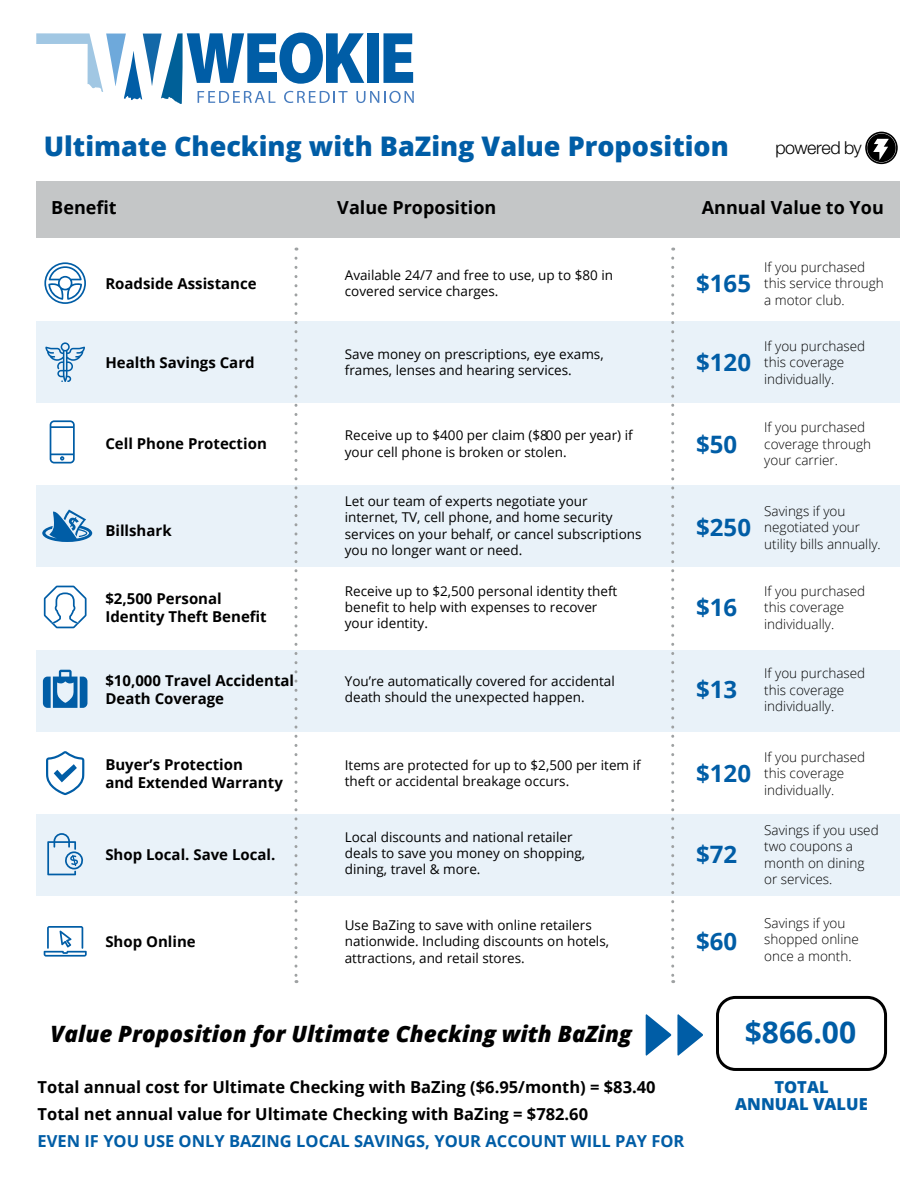
<style>
.page{position:relative;width:918px;height:1188px;background:#fff}
.page>*{position:absolute;margin:0;border:0;box-sizing:border-box;transform-origin:0 0}
.t1{font:700 30px "Open Sans";color:#005da6}
.t2{font:800 27px "Open Sans";color:#005da6}
.t3{font:700 24px "Open Sans";color:#005da6}
.t4{font:italic 800 22.5px "Open Sans";color:#000}
.t5{font:700 18px "Open Sans";color:#000}
.t6{font:300 17.85px "Helvetica Neue";letter-spacing:-.02em;color:#000}
.t7{font:700 16.5px/27px "Open Sans";color:#000}
.t8{font:700 16.5px "Open Sans";color:#005da6}
.t9{font:800 16.5px/16.5px "Open Sans";color:#005da6;text-align:center}
.t10{font:700 15px/18px "Open Sans";color:#000}
.t11{font:13.5px/16.2px "Open Sans";color:#000}
.t12{font:300 13.5px/16.5px "Open Sans";color:#000}
</style>
<div class="page">
<div style="left:36px;top:485px;width:864px;height:82px;background:#e9f2f9"></div>
<div style="left:36px;top:321px;width:864px;height:82px;background:#e9f2f9"></div>
<div style="left:36px;top:650px;width:864px;height:82px;background:#e9f2f9"></div>
<div style="left:36px;top:814px;width:864px;height:82px;background:#e9f2f9"></div>
<div style="left:36px;top:181px;width:864px;height:57px;background:#c4c6c7"></div>
<svg style="left:646px;top:1014px;width:25px;height:42px"></svg>
<svg style="left:677px;top:1014px;width:26px;height:42px"></svg>
<div style="left:716px;top:996px;width:171px;height:75px;border:3px solid #000;border-radius:18px"></div>
<svg style="left:865px;top:132px;width:33px;height:32px"></svg>
<svg style="left:44px;top:926px;width:43px;height:31px"></svg>
<svg style="left:47px;top:833px;width:36px;height:42px"></svg>
<svg style="left:50px;top:420px;width:25px;height:44px"></svg>
<svg style="left:44px;top:586px;width:43px;height:42px"></svg>
<svg style="left:44px;top:262px;width:42px;height:42px"></svg>
<svg style="left:43px;top:670px;width:44px;height:38px"></svg>
<svg style="left:46px;top:751px;width:38px;height:44px"></svg>
<svg style="left:45px;top:342px;width:40px;height:40px"></svg>
<svg style="left:294px;top:258px;width:3px;height:725px"></svg>
<svg style="left:671px;top:258px;width:3px;height:725px"></svg>
<svg style="left:42px;top:510px;width:50px;height:32px"></svg>
<svg style="left:36px;top:33px;width:378px;height:71px"></svg>
<h2 class="t2" style="left:44px;top:126px;width:687px">Ultimate Checking with BaZing Value Proposition</h2>
<h3 class="t6" style="left:775px;top:133px;width:88px">powered by</h3>
<h3 class="t5" style="left:51px;top:194px;width:67px">Benefit</h3>
<h3 class="t5" style="left:337px;top:194px;width:161px">Value Proposition</h3>
<h3 class="t5" style="left:702px;top:194px;width:183px">Annual Value to You</h3>
<p class="t10" style="left:105px;top:274px;width:153px">Roadside Assistance</p>
<p class="t11" style="left:345px;top:267px;width:270px">Available 24/7 and free to use, up to $80 in covered service charges.</p>
<h3 class="t3" style="left:696px;top:267px;width:56px">$165</h3>
<p class="t12" style="left:764px;top:258px;width:121px">If you purchased this service through a motor club.</p>
<p class="t10" style="left:105px;top:353px;width:151px">Health Savings Card</p>
<p class="t11" style="left:345px;top:346px;width:260px">Save money on prescriptions, eye exams, frames, lenses and hearing services.</p>
<h3 class="t3" style="left:696px;top:346px;width:56px">$120</h3>
<p class="t12" style="left:764px;top:337px;width:103px">If you purchased this coverage individually.</p>
<p class="t10" style="left:105px;top:434px;width:163px">Cell Phone Protection</p>
<p class="t10" style="left:105px;top:521px;width:68px">Billshark</p>
<p class="t10" style="left:105px;top:589px;width:163px">$2,500 Personal<br>Identity Theft Benefit</p>
<p class="t11" style="left:345px;top:427px;width:289px">Receive up to $400 per claim ($800 per year) if your cell phone is broken or stolen.</p>
<p class="t11" style="left:345px;top:493px;width:298px">Let our team of experts negotiate your internet, TV, cell phone, and home security services on your behalf, or cancel subscriptions you no longer want or need.</p>
<p class="t11" style="left:345px;top:583px;width:274px">Receive up to $2,500 personal identity theft benefit to help with expenses to recover your identity.</p>
<h3 class="t3" style="left:696px;top:427px;width:43px">$50</h3>
<h3 class="t3" style="left:696px;top:510px;width:56px">$250</h3>
<h3 class="t3" style="left:696px;top:590px;width:43px">$16</h3>
<p class="t12" style="left:764px;top:419px;width:108px">If you purchased coverage through your carrier.</p>
<p class="t12" style="left:764px;top:502px;width:118px">Savings if you negotiated your utility bills annually.</p>
<p class="t12" style="left:764px;top:582px;width:103px">If you purchased this coverage individually.</p>
<p class="t10" style="left:105px;top:671px;width:190px">$10,000 Travel Accidental<br>Death Coverage</p>
<p class="t11" style="left:345px;top:672px;width:272px">You’re automatically covered for accidental death should the unexpected happen.</p>
<h3 class="t3" style="left:696px;top:672px;width:43px">$13</h3>
<p class="t12" style="left:764px;top:665px;width:103px">If you purchased this coverage individually.</p>
<p class="t10" style="left:105px;top:755px;width:179px">Buyer’s Protection<br>and Extended Warranty</p>
<p class="t10" style="left:105px;top:845px;width:172px">Shop Local. Save Local.</p>
<p class="t10" style="left:105px;top:932px;width:92px">Shop Online</p>
<p class="t11" style="left:345px;top:757px;width:297px">Items are protected for up to $2,500 per item if theft or accidental breakage occurs.</p>
<p class="t11" style="left:345px;top:829px;width:242px">Local discounts and national retailer deals to save you money on shopping, dining, travel &amp; more.</p>
<p class="t11" style="left:345px;top:917px;width:266px">Use BaZing to save with online retailers nationwide. Including discounts on hotels, attractions, and retail stores.</p>
<h3 class="t3" style="left:696px;top:757px;width:56px">$120</h3>
<h3 class="t3" style="left:696px;top:838px;width:43px">$72</h3>
<h3 class="t3" style="left:696px;top:925px;width:43px">$60</h3>
<p class="t12" style="left:764px;top:748px;width:103px">If you purchased this coverage individually.</p>
<p class="t12" style="left:764px;top:821px;width:116px">Savings if you used two coupons a month on dining or services.</p>
<p class="t12" style="left:764px;top:914px;width:96px">Savings if you shopped online once a month.</p>
<h3 class="t4" style="left:51px;top:1016px;width:583px">Value Proposition for Ultimate Checking with BaZing</h3>
<p class="t7" style="left:38px;top:1073px;width:620px">Total annual cost for Ultimate Checking with BaZing ($6.95/month) = $83.40<br>Total net annual value for Ultimate Checking with BaZing = $782.60</p>
<p class="t8" style="left:38px;top:1130px;width:648px">EVEN IF YOU USE ONLY BAZING LOCAL SAVINGS, YOUR ACCOUNT WILL PAY FOR</p>
<h1 class="t1" style="left:745px;top:1011px;width:113px">$866.00</h1>
<p class="t9" style="left:735px;top:1078px;width:134px">TOTAL<br>ANNUAL VALUE</p>
</div>
